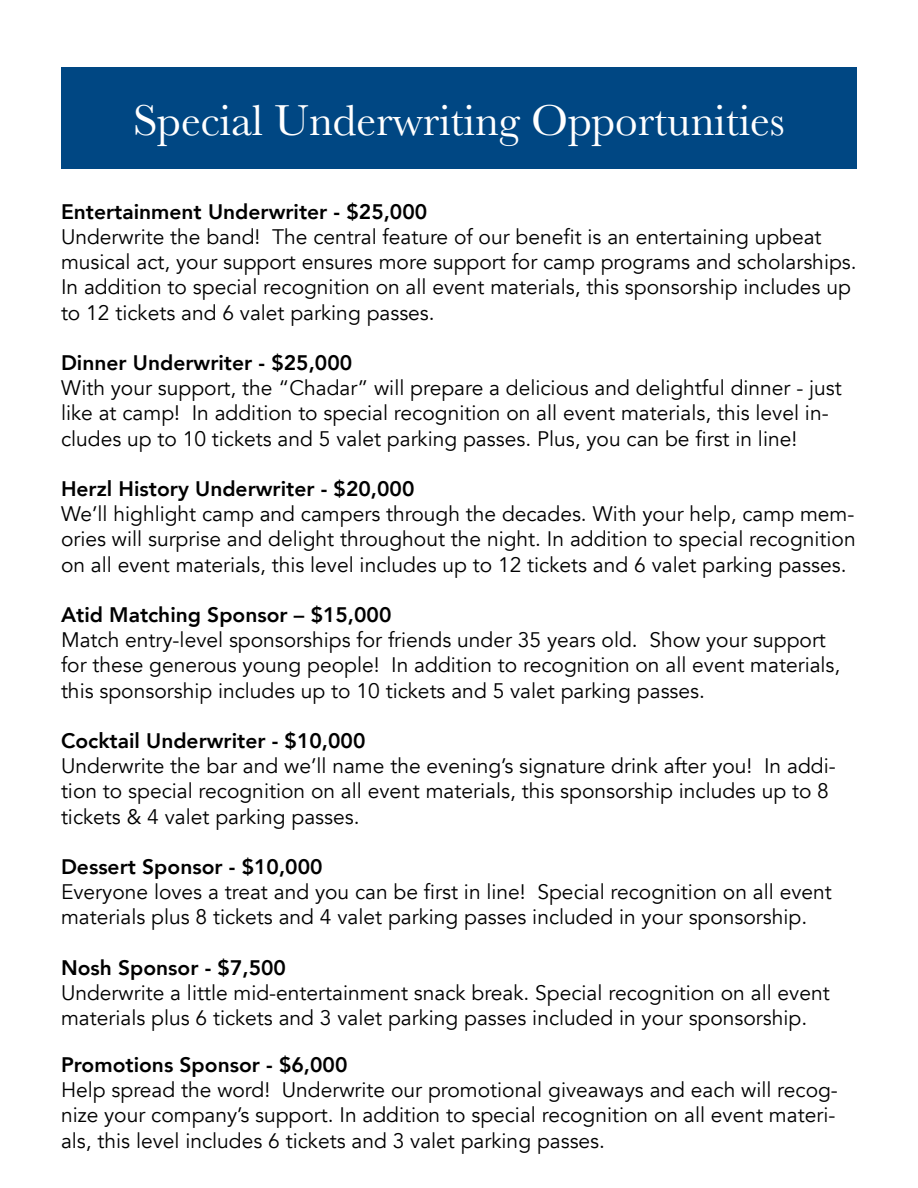
<style>
.page{position:relative;width:918px;height:1188px;background:#fff}
.page>*{position:absolute;margin:0;border:0;box-sizing:border-box;transform-origin:0 0}
.t1{font:45px "Baskerville";color:#fff}
.t2{font:21px/25.2px "Avenir";color:#000}
.t3{font:800 21px "Avenir";color:#000}
</style>
<div class="page">
<div style="left:61px;top:68px;width:796px;height:101px;background:#004783"></div>
<h1 class="t1" style="left:133px;top:92px;width:653px">Special Underwriting Opportunities</h1>
<p class="t3" style="left:61px;top:195px;width:368px">Entertainment Underwriter - $25,000</p>
<p class="t2" style="left:61px;top:224px;width:797px">Underwrite the band! The central feature of our benefit is an entertaining upbeat musical act, your support ensures more support for camp programs and scholarships.<br>In addition to special recognition on all event materials, this sponsorship includes up to 12 tickets and 6 valet parking passes.</p>
<p class="t3" style="left:61px;top:346px;width:293px">Dinner Underwriter - $25,000</p>
<p class="t2" style="left:61px;top:376px;width:782px">With your support, the “Chadar” will prepare a delicious and delightful dinner - just like at camp! In addition to special recognition on all event materials, this level in&shy;cludes up to 10 tickets and 5 valet parking passes. Plus, you can be first in line!</p>
<p class="t3" style="left:61px;top:472px;width:355px">Herzl History Underwriter - $20,000</p>
<p class="t2" style="left:61px;top:502px;width:796px;text-align:justify">We’ll highlight camp and campers through the decades. With your help, camp mem&shy;ories will surprise and delight throughout the night. In addition to special recognition on all event materials, this level includes up to 12 tickets and 6 valet parking passes.</p>
<p class="t3" style="left:61px;top:598px;width:332px">Atid Matching Sponsor – $15,000</p>
<p class="t2" style="left:61px;top:628px;width:781px">Match entry-level sponsorships for friends under 35 years old. Show your support for these generous young people! In addition to recognition on all event materials, this sponsorship includes up to 10 tickets and 5 valet parking passes.</p>
<p class="t3" style="left:61px;top:724px;width:306px">Cocktail Underwriter - $10,000</p>
<p class="t2" style="left:61px;top:754px;width:776px">Underwrite the bar and we’ll name the evening’s signature drink after you! In addi&shy;tion to special recognition on all event materials, this sponsorship includes up to 8 tickets &amp; 4 valet parking passes.</p>
<p class="t3" style="left:61px;top:850px;width:263px">Dessert Sponsor - $10,000</p>
<p class="t2" style="left:61px;top:880px;width:772px">Everyone loves a treat and you can be first in line! Special recognition on all event materials plus 8 tickets and 4 valet parking passes included in your sponsorship.</p>
<p class="t3" style="left:61px;top:951px;width:226px">Nosh Sponsor - $7,500</p>
<p class="t2" style="left:61px;top:980px;width:770px">Underwrite a little mid-entertainment snack break. Special recognition on all event materials plus 6 tickets and 3 valet parking passes included in your sponsorship.</p>
<p class="t3" style="left:61px;top:1048px;width:288px">Promotions Sponsor - $6,000</p>
<p class="t2" style="left:61px;top:1078px;width:778px">Help spread the word! Underwrite our promotional giveaways and each will recog&shy;nize your company’s support. In addition to special recognition on all event materi&shy;als, this level includes 6 tickets and 3 valet parking passes.</p>
</div>
